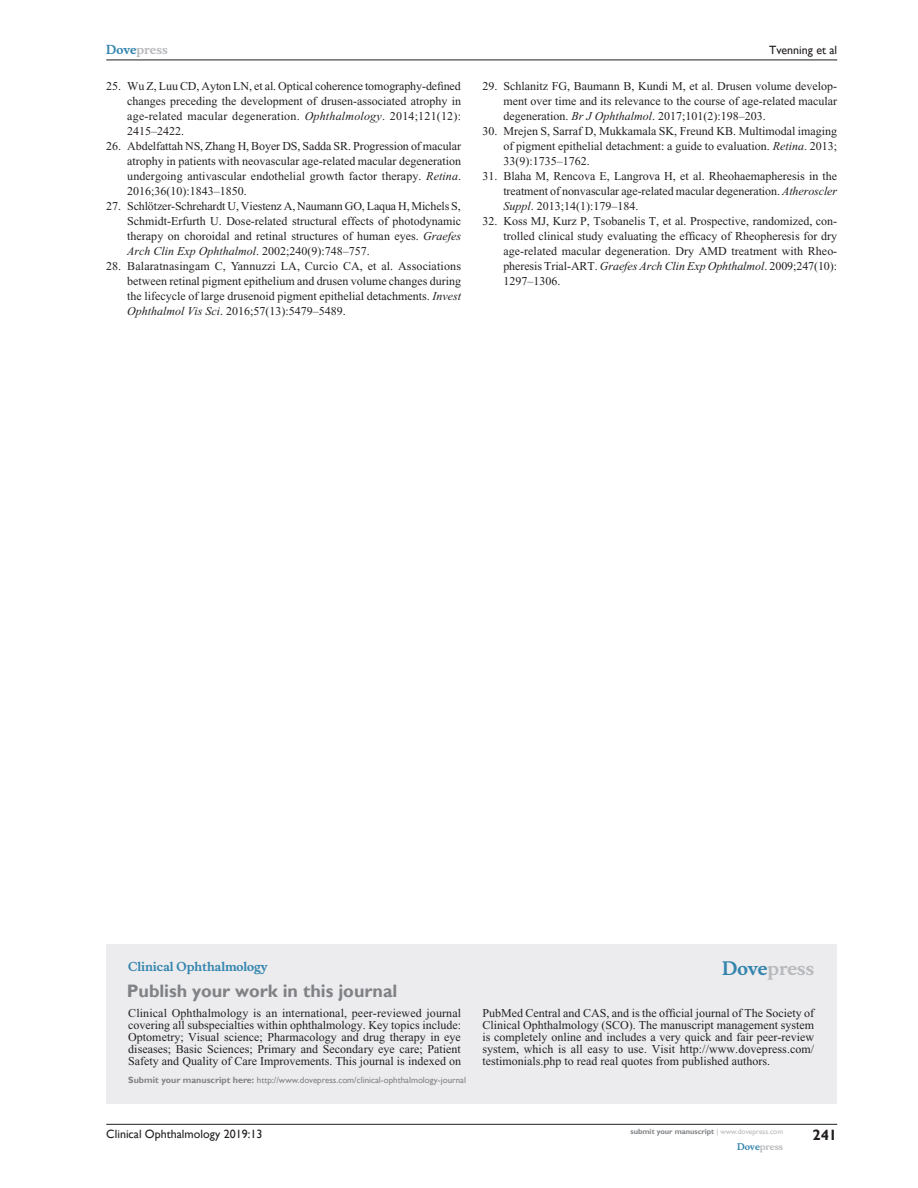
<style>
.page{position:relative;width:918px;height:1188px;background:#fff}
.page>*{position:absolute;margin:0;border:0;box-sizing:border-box;transform-origin:0 0}
.t1{font:700 18px "Gill Sans";color:#808285}
.t2{font:700 18px "Musee";color:#b8b9bc}
.t3{font:700 15px "Gill Sans";color:#231f20}
.RefNL2{font:12px/15px "Times New Roman";color:#231f20;text-align:justify}
.t4{font:12px "Gill Sans";color:#231f20}
.t5{font:700 12px "Musee";color:#3485ae}
.t6{font:700 12px "Musee";color:#b8b9bc}
.t7{font:9px "Gill Sans";color:#808285}
.t8{font:700 9px "Musee";color:#b8b9bc}
.t9{font:700 7.5px "Gill Sans";color:#808285}
.s1{color:#3485ae}
.s2{font-style:italic}
.s3{font-weight:700}
.s4{font-weight:400;color:#b8b9bc}
</style>
<div class="page">
<div style="left:106px;top:944px;width:731px;height:159px;background:#ececee"></div>
<hr style="left:106px;top:1124px;width:731px;height:1px;background:#231f20">
<hr style="left:106px;top:60px;width:731px;height:1px;background:#231f20">
<p class="t6" style="left:106px;top:43px;width:63px"><span class="s1">Dove</span>press</p>
<p class="RefNL2" style="left:127px;top:79px;width:335px;text-indent:-21px">25. Wu Z, Luu CD, Ayton LN, et al. Optical coherence tomography-defined changes preceding the development of drusen-associated atrophy in age-related macular degeneration. <span class="s2">Ophthalmology</span>. 2014;121(12):<br>2415–2422.</p>
<p class="RefNL2" style="left:127px;top:139px;width:335px;text-indent:-21px">26. Abdelfattah NS, Zhang H, Boyer DS, Sadda SR. Progression of macular atrophy in patients with neovascular age-related macular degeneration undergoing antivascular endothelial growth factor therapy. <span class="s2">Retina</span>.<br>2016;36(10):1843–1850.</p>
<p class="RefNL2" style="left:127px;top:199px;width:335px;text-indent:-21px">27. Schlötzer-Schrehardt U, Viestenz A, Naumann GO, Laqua H, Michels S, Schmidt-Erfurth U. Dose-related structural effects of photodynamic therapy on choroidal and retinal structures of human eyes. <span class="s2">Graefes Arch Clin Exp Ophthalmol</span>. 2002;240(9):748–757.</p>
<p class="RefNL2" style="left:127px;top:259px;width:335px;text-indent:-21px">28. Balaratnasingam C, Yannuzzi LA, Curcio CA, et al. Associations between retinal pigment epithelium and drusen volume changes during the lifecycle of large drusenoid pigment epithelial detachments. <span class="s2">Invest Ophthalmol Vis Sci</span>. 2016;57(13):5479–5489.</p>
<p class="t4" style="left:769px;top:43px;width:69px">Tvenning et al</p>
<p class="RefNL2" style="left:503px;top:79px;width:335px;text-indent:-21px">29. Schlanitz FG, Baumann B, Kundi M, et al. Drusen volume develop&shy;ment over time and its relevance to the course of age-related macular degeneration. <span class="s2">Br J Ophthalmol</span>. 2017;101(2):198–203.</p>
<p class="RefNL2" style="left:503px;top:124px;width:335px;text-indent:-21px">30. Mrejen S, Sarraf D, Mukkamala SK, Freund KB. Multimodal imaging of pigment epithelial detachment: a guide to evaluation. <span class="s2">Retina</span>. 2013; 33(9):1735–1762.</p>
<p class="RefNL2" style="left:503px;top:169px;width:335px;text-indent:-21px">31. Blaha M, Rencova E, Langrova H, et al. Rheohaemapheresis in the treatment of nonvascular age-related macular degeneration. <span class="s2">Atheroscler Suppl</span>. 2013;14(1):179–184.</p>
<p class="RefNL2" style="left:503px;top:214px;width:335px;text-indent:-21px">32. Koss MJ, Kurz P, Tsobanelis T, et al. Prospective, randomized, con&shy;trolled clinical study evaluating the efficacy of Rheopheresis for dry age-related macular degeneration. Dry AMD treatment with Rheo&shy;pheresis Trial-ART. <span class="s2">Graefes Arch Clin Exp Ophthalmol</span>. 2009;247(10):<br>1297–1306.</p>
<p class="t5" style="left:128px;top:959px;width:141px">Clinical Ophthalmology</p>
<h1 class="t1" style="left:127px;top:980px;width:272px">Publish your work in this journal</h1>
<h1 class="t2" style="left:722px;top:958px;width:94px"><span class="s1">Dove</span>press</h1>
<p class="RefNL2" style="left:128px;top:1007px;width:334px;line-height:12px">Clinical Ophthalmology is an international, peer-reviewed journal covering all subspecialties within ophthalmology. Key topics include:<br>Optometry; Visual science; Pharmacology and drug therapy in eye diseases; Basic Sciences; Primary and Secondary eye care; Patient Safety and Quality of Care Improvements. This journal is indexed on</p>
<p class="RefNL2" style="left:482px;top:1007px;width:333px;line-height:12px">PubMed Central and CAS, and is the official journal of The Society of Clinical Ophthalmology (SCO). The manuscript management system is completely online and includes a very quick and fair peer-review system, which is all easy to use. Visit http://www.dovepress.com/ testimonials.php to read real quotes from published authors.</p>
<p class="t7" style="left:128px;top:1075px;width:339px"><span class="s3">Submit your manuscript here:</span> http://www.dovepress.com/clinical-ophthalmology-journal</p>
<p class="t4" style="left:106px;top:1127px;width:158px">Clinical Ophthalmology 2019:13</p>
<p class="t9" style="left:631px;top:1127px;width:154px">submit your manuscript <span class="s4">| www.dovepress.com</span></p>
<p class="t8" style="left:737px;top:1141px;width:48px"><span class="s1">Dove</span>press</p>
<p class="t3" style="left:812px;top:1126px;width:26px">241</p>
</div>
